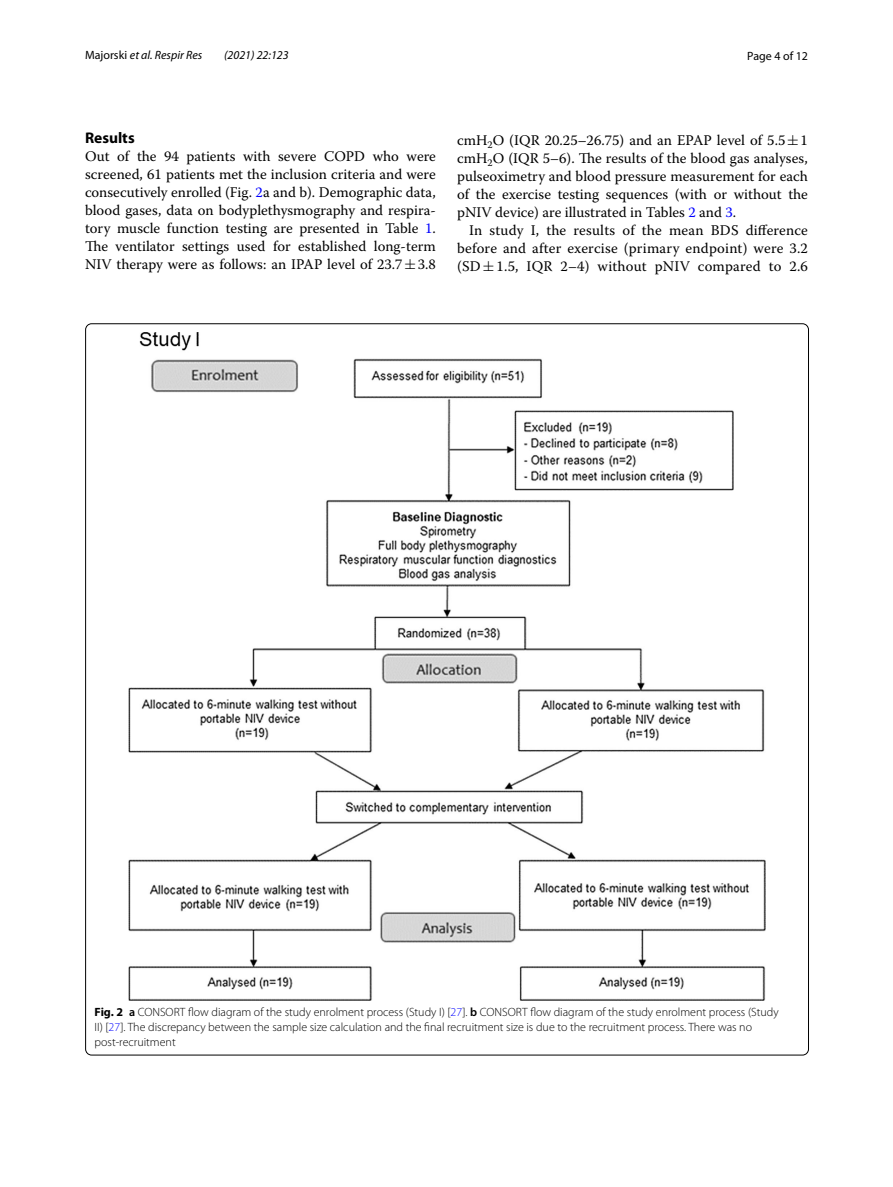
<style>
.page{position:relative;width:893px;height:1187px;background:#fff}
.page>*{position:absolute;margin:0;border:0;box-sizing:border-box;transform-origin:0 0}
.t1{font:700 15.45px "Myriad Pro";color:#000}
.t2{font:14.7px/18px "Warnock Pro";color:#000;text-align:justify}
.t3{font:300 12px/15px "Myriad Pro";color:#000}
.t4{font:italic 12px "Myriad Pro";color:#000}
.t5{font:12px "Myriad Pro";color:#000}
.s1{font-style:normal}
.s2{color:#00f}
.s3{font-family:"MTSY"}
.s4{font-weight:700}
.s5{font-weight:600}
</style>
<div class="page">
<img style="left:129px;top:333px;width:636px;height:667px">
<p class="t4" style="left:85px;top:48px;width:119px"><span class="s1">Majorski</span> et al. Respir Res</p>
<p class="t4" style="left:224px;top:48px;width:66px">(2021) 22:123</p>
<p class="t5" style="left:747px;top:48px;width:62px">Page 4 of 12</p>
<p class="t1" style="left:85px;top:128px;width:51px">Results</p>
<p class="t2" style="left:85px;top:147px;width:352px">Out of the 94 patients with severe COPD who were screened, 61 patients met the inclusion criteria and were consecutively enrolled (Fig. <span class="s2">2</span>a and b). Demographic data, blood gases, data on bodyplethysmography and respira&shy;tory muscle function testing are presented in Table <span class="s2">1</span>.<br>The ventilator settings used for established long-term NIV therapy were as follows: an IPAP level of 23.7<span class="s3">±</span>3.8</p>
<p class="t2" style="left:457px;top:131px;width:352px">cmH<sub>2</sub>O (IQR 20.25–26.75) and an EPAP level of 5.5<span class="s3">±</span>1 cmH<sub>2</sub>O (IQR 5–6). The results of the blood gas analyses, pulseoximetry and blood pressure measurement for each of the exercise testing sequences (with or without the pNIV device) are illustrated in Tables <span class="s2">2</span> and <span class="s2">3</span>.</p>
<p class="t2" style="left:457px;top:220px;width:352px;text-indent:12px">In study I, the results of the mean BDS difference before and after exercise (primary endpoint) were 3.2 (SD<span class="s3">±</span>1.5, IQR 2–4) without pNIV compared to 2.6</p>
<p class="t3" style="left:95px;top:1004px;width:686px"><span class="s4">Fig. 2</span> <span class="s5">a</span> CONSORT flow diagram of the study enrolment process (Study I) [<span class="s2">27</span>]. <span class="s5">b</span> CONSORT flow diagram of the study enrolment process (Study<br>II) [<span class="s2">27</span>]. The discrepancy between the sample size calculation and the final recruitment size is due to the recruitment process. There was no post-recruitment</p>
</div>
